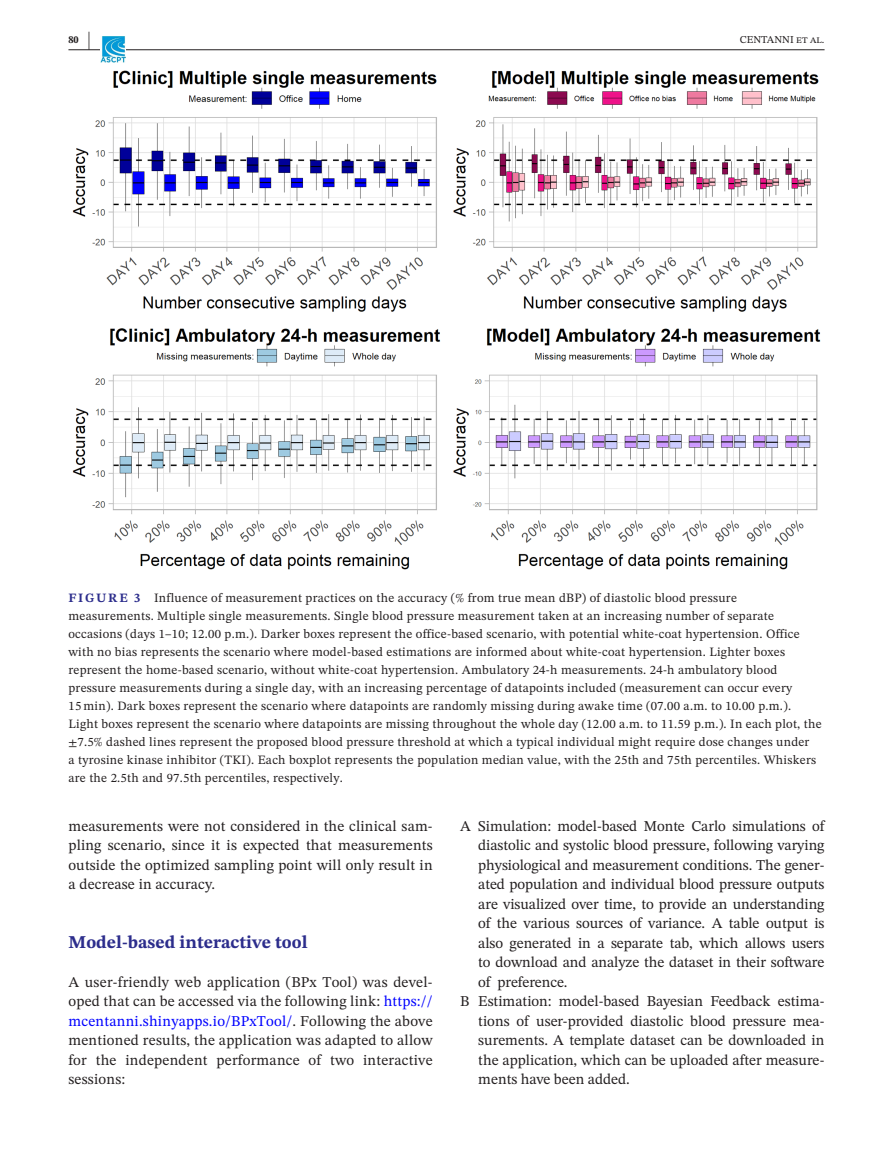
<style>
.page{position:relative;width:893px;height:1174px;background:#fff}
.page>*{position:absolute;margin:0;border:0;box-sizing:border-box;transform-origin:0 0}
.t1{font:700 18px "STIX Two Text";color:#2c2d8c}
.t2{font:15px/19.5px "STIX Two Text";letter-spacing:-.005em;color:#231f20;text-align:justify}
.t3{font:12.75px/18px "STIX Two Text";letter-spacing:.02em;color:#231f20}
.t4{font:10.5px "STIX Two Text";color:#231f20}
.t5{font:700 10.5px "STIX Two Text";color:#231f20}
.s1{font-size:21px}
.s2{font-weight:700;color:#2c2d8c}
.s3{font-family:"STIX"}
.s4{color:#00f}
</style>
<div class="page">
<hr style="left:68px;top:49px;width:756px;height:1px;background:#231f20">
<img style="left:100px;top:37px;width:26px;height:25px">
<img style="left:72px;top:70px;width:749px;height:499px">
<p class="t5" style="left:68px;top:32px;width:24px">80 <span class="s1">|</span></p>
<p class="t4" style="left:740px;top:32px;width:86px">CENTANNI et al.</p>
<p class="t3" style="left:68px;top:588px;width:755px"><span class="s2">FIGURE 3</span> Influence of measurement practices on the accuracy (% from true mean dBP) of diastolic blood pressure measurements. Multiple single measurements. Single blood pressure measurement taken at an increasing number of separate occasions (days 1–10; 12.00 p.m.). Darker boxes represent the office-based scenario, with potential white-coat hypertension. Office with no bias represents the scenario where model-based estimations are informed about white-coat hypertension. Lighter boxes represent the home-based scenario, without white-coat hypertension. Ambulatory 24-h measurements. 24-h ambulatory blood pressure measurements during a single day, with an increasing percentage of datapoints included (measurement can occur every<br>15 min). Dark boxes represent the scenario where datapoints are randomly missing during awake time (07.00 a.m. to 10.00 p.m.).<br>Light boxes represent the scenario where datapoints are missing throughout the whole day (12.00 a.m. to 11.59 p.m.). In each plot, the <span class="s3">±</span>7.5% dashed lines represent the proposed blood pressure threshold at which a typical individual might require dose changes under<br>a tyrosine kinase inhibitor (TKI). Each boxplot represents the population median value, with the 25th and 75th percentiles. Whiskers are the 2.5th and 97.5th percentiles, respectively.</p>
<p class="t2" style="left:68px;top:816px;width:366px">measurements were not considered in the clinical sam&shy;pling scenario, since it is expected that measurements outside the optimized sampling point will only result in a decrease in accuracy.</p>
<h1 class="t1" style="left:68px;top:929px;width:241px">Model-based interactive tool</h1>
<p class="t2" style="left:68px;top:972px;width:366px">A user-friendly web application (BPx Tool) was devel&shy;oped that can be accessed via the following link: <span class="s4">https:// mcentanni.shinyapps.io/BPxTool/</span>. Following the above mentioned results, the application was adapted to allow for the independent performance of two interactive sessions:</p>
<p class="t2" style="left:460px;top:816px;width:366px">A Simulation: model-based Monte Carlo simulations of</p>
<p class="t2" style="left:478px;top:835px;width:348px">diastolic and systolic blood pressure, following varying</p>
<p class="t2" style="left:478px;top:855px;width:348px">physiological and measurement conditions. The gener-</p>
<p class="t2" style="left:478px;top:874px;width:348px">ated population and individual blood pressure outputs</p>
<p class="t2" style="left:478px;top:894px;width:348px">are visualized over time, to provide an understanding</p>
<p class="t2" style="left:478px;top:913px;width:348px">of the various sources of variance. A table output is</p>
<p class="t2" style="left:478px;top:933px;width:348px">also generated in a separate tab, which allows users</p>
<p class="t2" style="left:478px;top:952px;width:348px">to download and analyze the dataset in their software</p>
<p class="t2" style="left:478px;top:972px;width:91px">of preference.</p>
<p class="t2" style="left:460px;top:991px;width:366px">B Estimation: model-based Bayesian Feedback estima-</p>
<p class="t2" style="left:478px;top:1011px;width:348px">tions of user-provided diastolic blood pressure mea-</p>
<p class="t2" style="left:478px;top:1030px;width:348px">surements. A template dataset can be downloaded in</p>
<p class="t2" style="left:478px;top:1050px;width:348px">the application, which can be uploaded after measure-</p>
<p class="t2" style="left:478px;top:1069px;width:153px">ments have been added.</p>
</div>
